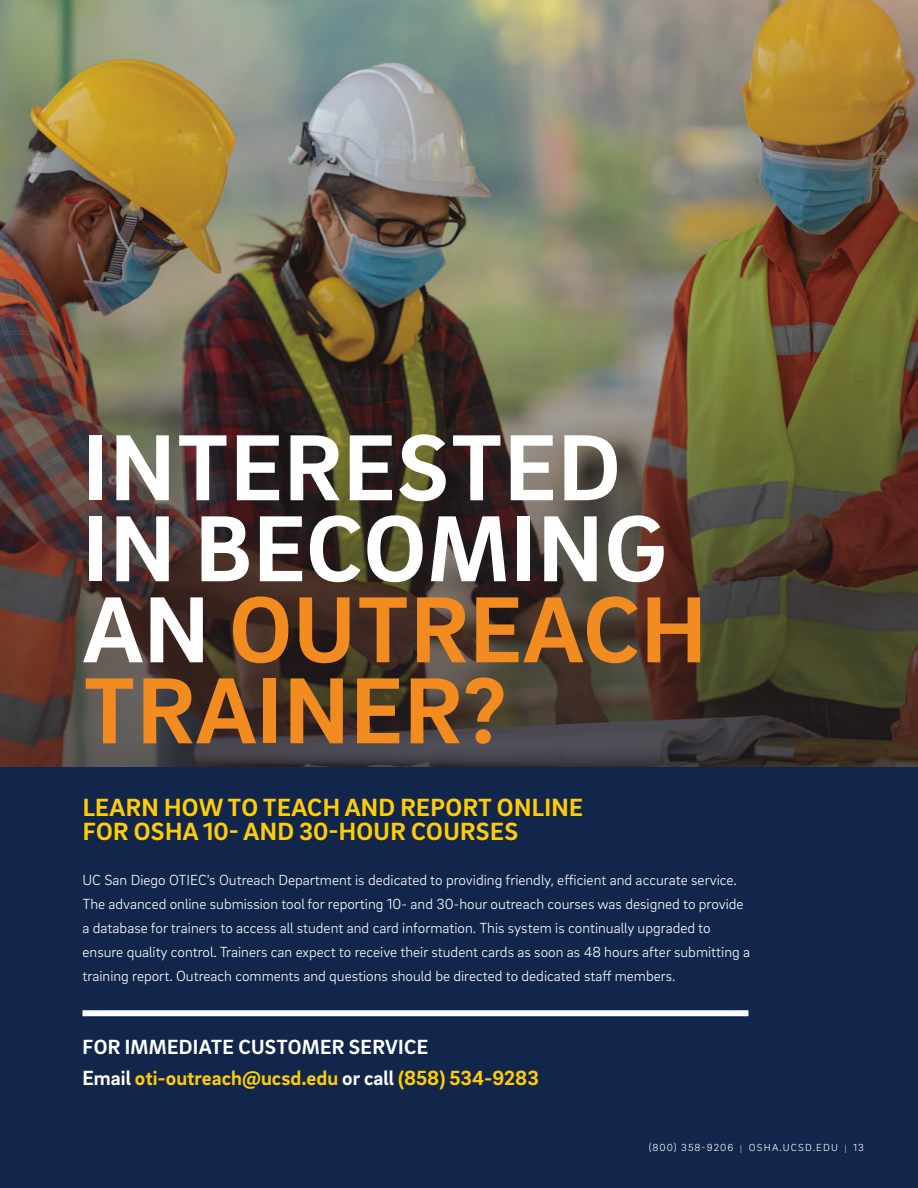
<style>
.page{position:relative;width:918px;height:1188px;background:#fff}
.page>*{position:absolute;margin:0;border:0;box-sizing:border-box;transform-origin:0 0}
.t1{font:700 96px/81px "Brix Sans";letter-spacing:.015em;color:#fff}
.t2{font:700 25.5px/24px "Brix Sans";letter-spacing:.015em;color:#fecd08}
.t3{font:700 21px "Brix Sans";color:#fecd08}
.t4{font:700 21px "Brix Sans";letter-spacing:.015em;color:#fff}
.t5{font:300 15px/24px "Brix Sans";color:#fff}
.t6{font:300 10.5px "Brix Sans";letter-spacing:.105em;color:#fff}
.s1{color:#f28b20}
.s2{color:#fff}
.s3{font-size:9px}
</style>
<div class="page">
<img style="left:0;top:0;width:918px;height:767px">
<div style="left:0;top:767px;width:918px;height:421px;background:#11264a"></div>
<div style="left:82px;top:1010px;width:666px;height:6px;background:#fff"></div>
<p class="t1" style="left:83px;top:423px;width:625px">INTERESTED<br>IN BECOMING<br>AN <span class="s1">OUTREACH<br>TRAINER?</span></p>
<p class="t2" style="left:83px;top:794px;width:502px">LEARN HOW TO TEACH AND REPORT ONLINE<br>FOR OSHA 10- AND 30-HOUR COURSES</p>
<p class="t5" style="left:82px;top:867px;width:669px">UC San Diego OTIEC’s Outreach Department is dedicated to providing friendly, efficient and accurate service.<br>The advanced online submission tool for reporting 10- and 30-hour outreach courses was designed to provide a database for trainers to access all student and card information. This system is continually upgraded to ensure quality control. Trainers can expect to receive their student cards as soon as 48 hours after submitting a training report. Outreach comments and questions should be directed to dedicated staff members.</p>
<p class="t4" style="left:83px;top:1033px;width:347px">FOR IMMEDIATE CUSTOMER SERVICE</p>
<p class="t3" style="left:82px;top:1064px;width:458px"><span class="s2">Email</span> oti-outreach@ucsd.edu <span class="s2">or call</span> (858) 534-9283</p>
<p class="t6" style="left:649px;top:1140px;width:217px">(800) 358-9206 <span class="s3">|</span> OSHA.UCSD.EDU <span class="s3">|</span> 13</p>
</div>
